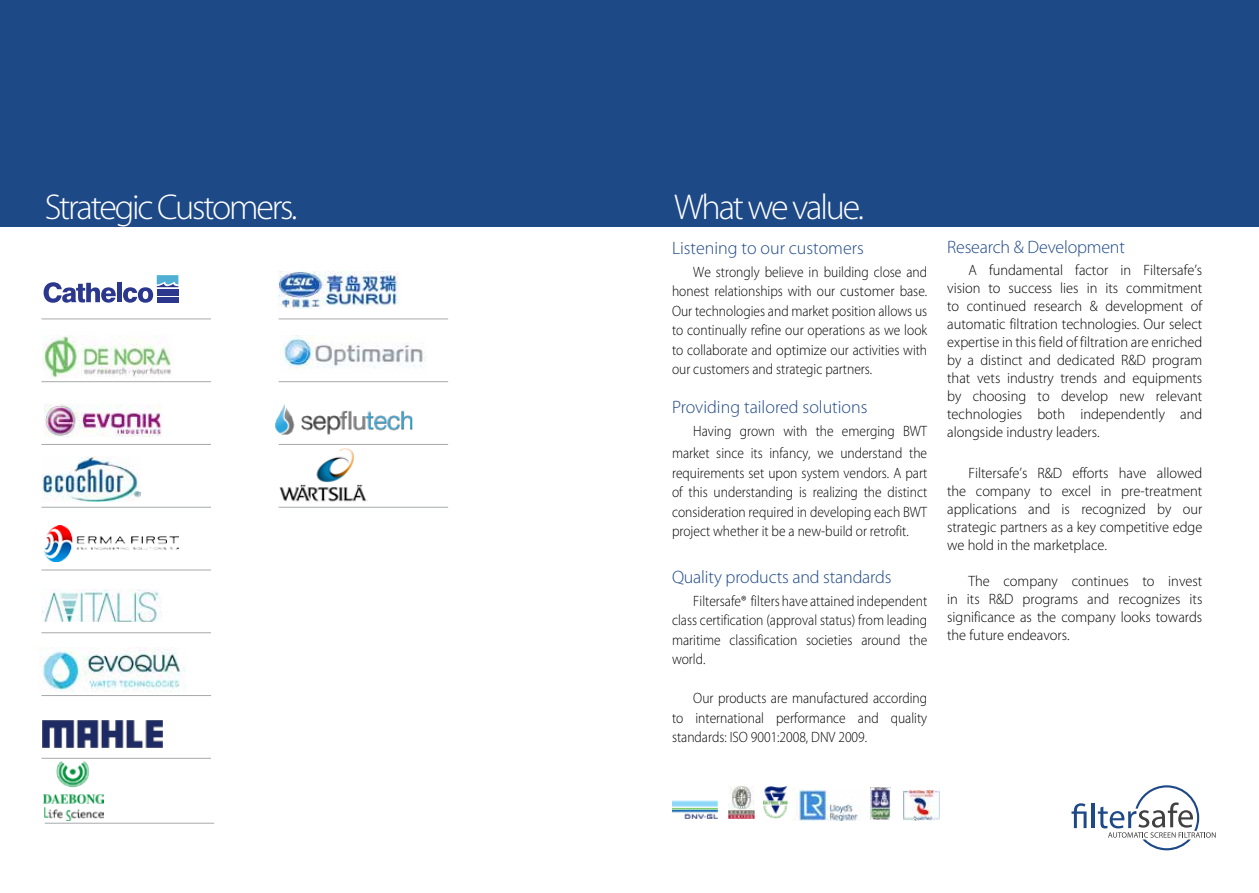
<style>
.page{position:relative;width:1259px;height:893px;background:#fff}
.page>*{position:absolute;margin:0;border:0;box-sizing:border-box;transform-origin:0 0}
.t1{font:300 36px "Myriad Pro";letter-spacing:-.06em;color:#fff}
.t2{font:300 18px "Myriad Pro";letter-spacing:-.005em;color:#1e4987}
.t3{font:300 15px/19.5px "Myriad Pro";color:#000;text-align:justify;scale:.9 1}
.t4{font:300 15px/18px "Myriad Pro";color:#000;text-align:justify;scale:.96 1}
</style>
<div class="page">
<div style="left:0;top:0;width:1259px;height:226px;background:#1e4987"></div>
<svg style="left:1071px;top:803px;width:15px;height:25px"></svg>
<hr style="left:1091px;top:804px;width:3px;height:24px;background:#1e4987">
<svg style="left:1097px;top:785px;width:118px;height:65px"></svg>
<img style="left:763px;top:787px;width:24px;height:32px">
<img style="left:870px;top:787px;width:20px;height:32px">
<img style="left:792px;top:789px;width:67px;height:32px">
<img style="left:728px;top:787px;width:26px;height:32px">
<img style="left:672px;top:800px;width:46px;height:19px">
<img style="left:903px;top:791px;width:36px;height:30px">
<img style="left:43px;top:336px;width:129px;height:41px">
<svg style="left:44px;top:282px;width:72px;height:21px"></svg>
<div style="left:117px;top:283px;width:5px;height:19px;background:#2b378d"></div>
<svg style="left:123px;top:275px;width:55px;height:28px"></svg>
<img style="left:43px;top:456px;width:98px;height:45px">
<img style="left:45px;top:526px;width:133px;height:36px">
<img style="left:45px;top:404px;width:117px;height:33px">
<img style="left:42px;top:590px;width:119px;height:32px">
<img style="left:39px;top:648px;width:147px;height:44px">
<img style="left:43px;top:721px;width:119px;height:27px">
<img style="left:280px;top:336px;width:147px;height:33px">
<img style="left:279px;top:272px;width:121px;height:37px">
<img style="left:275px;top:404px;width:138px;height:31px">
<img style="left:44px;top:761px;width:59px;height:60px">
<img style="left:279px;top:448px;width:88px;height:54px">
<hr style="left:41px;top:319px;width:170px;height:1px;background:#a7a9ac">
<hr style="left:41px;top:381px;width:170px;height:1px;background:#a7a9ac">
<hr style="left:41px;top:444px;width:170px;height:1px;background:#a7a9ac">
<hr style="left:41px;top:507px;width:170px;height:1px;background:#a7a9ac">
<hr style="left:41px;top:570px;width:170px;height:1px;background:#a7a9ac">
<hr style="left:41px;top:632px;width:170px;height:1px;background:#a7a9ac">
<hr style="left:41px;top:695px;width:170px;height:1px;background:#a7a9ac">
<hr style="left:41px;top:758px;width:170px;height:1px;background:#a7a9ac">
<hr style="left:45px;top:823px;width:169px;height:1px;background:#a7a9ac">
<hr style="left:279px;top:319px;width:169px;height:1px;background:#a7a9ac">
<hr style="left:279px;top:381px;width:169px;height:1px;background:#a7a9ac">
<hr style="left:279px;top:444px;width:169px;height:1px;background:#a7a9ac">
<hr style="left:279px;top:507px;width:169px;height:1px;background:#a7a9ac">
<h1 class="t1" style="left:45px;top:187px;width:254px">Strategic Customers.</h1>
<h1 class="t1" style="left:674px;top:187px;width:191px">What we value.</h1>
<p class="t2" style="left:672px;top:238px;width:193px">Listening to our customers</p>
<p class="t3" style="left:672px;top:262px;width:285px;text-indent:21px">We strongly believe in building close and honest relationships with our customer base.<br>Our technologies and market position allows us to continually refine our operations as we look to collaborate and optimize our activities with our customers and strategic partners.</p>
<p class="t2" style="left:672px;top:397px;width:197px">Providing tailored solutions</p>
<p class="t3" style="left:672px;top:420px;width:285px;line-height:22.5px;text-align:right">Having grown with the emerging BWT market since its infancy, we understand the</p>
<p class="t3" style="left:672px;top:463px;width:285px">requirements set upon system vendors. A part of this understanding is realizing the distinct consideration required in developing each BWT project whether it be a new-build or retrofit.</p>
<p class="t2" style="left:672px;top:567px;width:221px">Quality products and standards</p>
<p class="t3" style="left:672px;top:591px;width:285px;text-indent:21px">Filtersafe® filters have attained independent class certification (approval status) from leading maritime classification societies around the world.</p>
<p class="t3" style="left:672px;top:689px;width:285px;text-indent:21px">Our products are manufactured according to international performance and quality standards: ISO 9001:2008, DNV 2009.</p>
<p class="t2" style="left:947px;top:237px;width:179px">Research &amp; Development</p>
<p class="t4" style="left:947px;top:262px;width:267px;text-indent:21px">A fundamental factor in Filtersafe’s vision to success lies in its commitment to continued research &amp; development of automatic filtration technologies. Our select expertise in this field of filtration are enriched by a distinct and dedicated R&amp;D program that vets industry trends and equipments by choosing to develop new relevant technologies both independently and alongside industry leaders.</p>
<p class="t4" style="left:947px;top:464px;width:267px;text-indent:21px">Filtersafe’s R&amp;D efforts have allowed the company to excel in pre-treatment applications and is recognized by our strategic partners as a key competitive edge we hold in the marketplace.</p>
<p class="t4" style="left:947px;top:572px;width:267px;text-indent:21px">The company continues to invest in its R&amp;D programs and recognizes its significance as the company looks towards the future endeavors.</p>
</div>
